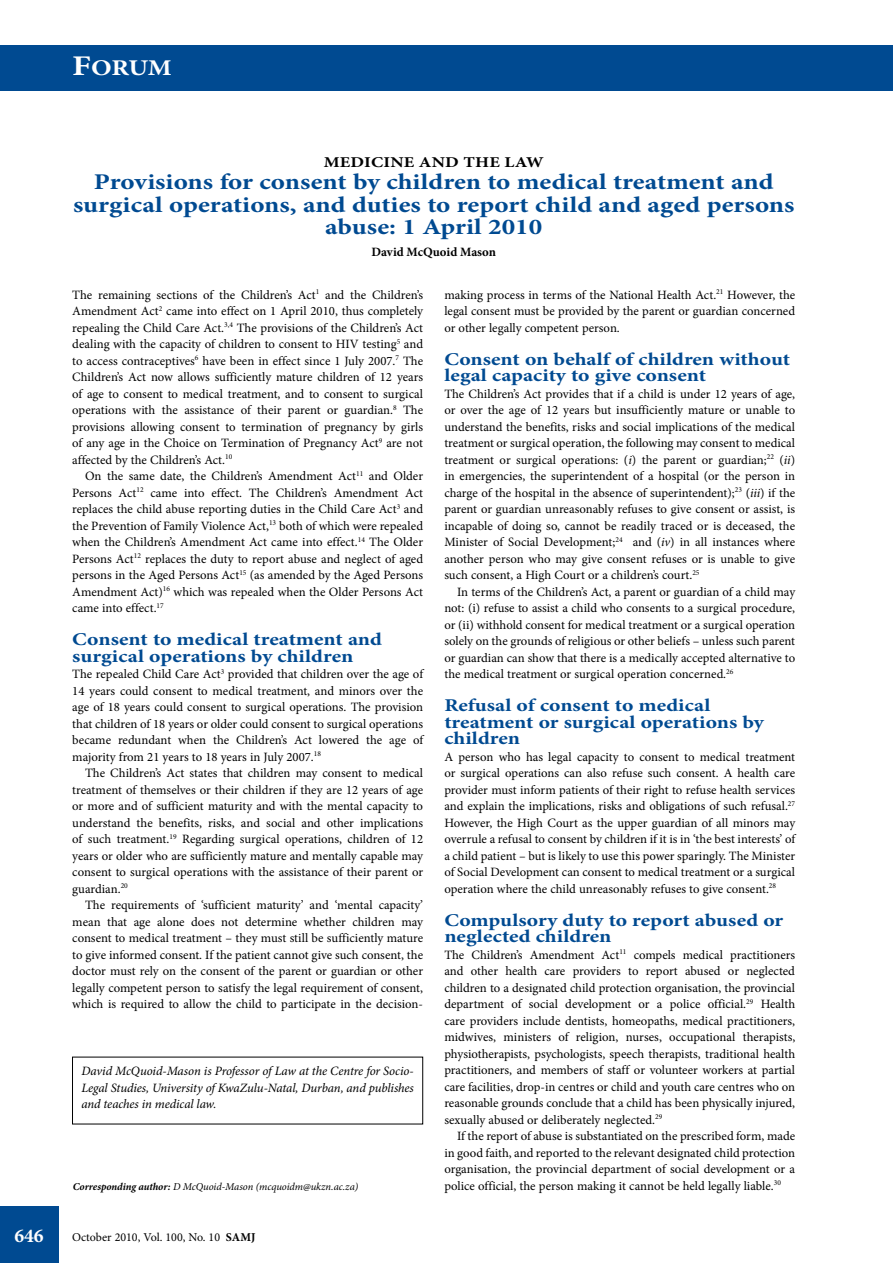
<style>
.page{position:relative;width:893px;height:1263px;background:#fff}
.page>*{position:absolute;margin:0;border:0;box-sizing:border-box;transform-origin:0 0}
.t1{font:700 22.5px/22.5px "Minion Pro";color:#004a91;text-align:center;scale:1.2 1}
.t2{font:700 22.5px "Minion Pro";color:#fff;scale:1.2 1}
.t3{font:700 19.5px "Minion Pro";color:#fff}
.t4{font:700 18px/16.5px "Minion Pro";color:#004a91;scale:1.2 1}
.t5{font:700 15px "Minion Pro";letter-spacing:.01em;color:#000;scale:1.2 1}
.t6{font:12.75px/16.5px "Minion Pro";color:#000;text-align:justify}
.t7{font:italic 12.75px/16.5px "Minion Pro";letter-spacing:-.01em;color:#000;text-align:justify}
.t8{font:700 12.75px "Minion Pro";letter-spacing:.005em;color:#000}
.t9{font:12px "Minion Pro";color:#000}
.t10{font:italic 10.5px "Minion Pro";letter-spacing:-.005em;color:#000}
.s1{font-size:28.5px}
.s2{font-weight:700}
.s3{font-style:italic}
</style>
<div class="page">
<div style="left:0;top:1206px;width:59px;height:57px;background:#004a91"></div>
<div style="left:0;top:45px;width:893px;height:45px;background:#004a91"></div>
<h1 class="t2" style="left:72px;top:52px;width:84px"><span class="s1">F</span>ORUM</h1>
<p class="t5" style="left:324px;top:151px;width:185px">MEDICINE AND THE LAW</p>
<h1 class="t1" style="left:73px;top:170px;width:603px">Provisions for consent by children to medical treatment and surgical operations, and duties to report child and aged persons abuse: 1 April 2010</h1>
<p class="t8" style="left:371px;top:243px;width:126px">David McQuoid Mason</p>
<p class="t6" style="left:72px;top:286px;width:352px">The remaining sections of the Children’s Act<sup>1</sup> and the Children’s Amendment Act<sup>2</sup> came into effect on 1 April 2010, thus completely repealing the Child Care Act.<sup>3,4</sup> The provisions of the Children’s Act dealing with the capacity of children to consent to HIV testing<sup>5</sup> and to access contraceptives<sup>6</sup> have been in effect since 1 July 2007.<sup>7</sup> The Children’s Act now allows sufficiently mature children of 12 years of age to consent to medical treatment, and to consent to surgical operations with the assistance of their parent or guardian.<sup>8</sup> The provisions allowing consent to termination of pregnancy by girls of any age in the Choice on Termination of Pregnancy Act<sup>9</sup> are not affected by the Children’s Act.<sup>10</sup></p>
<p class="t6" style="left:72px;top:468px;width:352px;text-indent:13px">On the same date, the Children’s Amendment Act<sup>11</sup> and Older Persons Act<sup>12</sup> came into effect. The Children’s Amendment Act replaces the child abuse reporting duties in the Child Care Act<sup>3</sup> and the Prevention of Family Violence Act,<sup>13</sup> both of which were repealed when the Children’s Amendment Act came into effect.<sup>14</sup> The Older Persons Act<sup>12</sup> replaces the duty to report abuse and neglect of aged persons in the Aged Persons Act<sup>15</sup> (as amended by the Aged Persons Amendment Act)<sup>16</sup> which was repealed when the Older Persons Act came into effect.<sup>17</sup></p>
<h3 class="t4" style="left:72px;top:631px;width:260px">Consent to medical treatment and surgical operations by children</h3>
<p class="t6" style="left:72px;top:666px;width:352px">The repealed Child Care Act<sup>3</sup> provided that children over the age of 14 years could consent to medical treatment, and minors over the age of 18 years could consent to surgical operations. The provision that children of 18 years or older could consent to surgical operations became redundant when the Children’s Act lowered the age of majority from 21 years to 18 years in July 2007.<sup>18</sup></p>
<p class="t6" style="left:72px;top:765px;width:352px;text-indent:13px">The Children’s Act states that children may consent to medical treatment of themselves or their children if they are 12 years of age or more and of sufficient maturity and with the mental capacity to understand the benefits, risks, and social and other implications of such treatment.<sup>19</sup> Regarding surgical operations, children of 12 years or older who are sufficiently mature and mentally capable may consent to surgical operations with the assistance of their parent or guardian.<sup>20</sup></p>
<p class="t6" style="left:72px;top:897px;width:352px;text-indent:13px">The requirements of ‘sufficient maturity’ and ‘mental capacity’ mean that age alone does not determine whether children may consent to medical treatment – they must still be sufficiently mature to give informed consent. If the patient cannot give such consent, the doctor must rely on the consent of the parent or guardian or other legally competent person to satisfy the legal requirement of consent, which is required to allow the child to participate in the decision-</p>
<p class="t7" style="left:81px;top:1063px;width:334px">David McQuoid-Mason is Professor of Law at the Centre for Socio-Legal Studies, University of KwaZulu-Natal, Durban, and publishes and teaches in medical law.</p>
<p class="t10" style="left:73px;top:1179px;width:287px"><span class="s2">Corresponding author:</span> D McQuoid-Mason (mcquoidm@ukzn.ac.za)</p>
<h2 class="t3" style="left:14px;top:1222px;width:31px">646</h2>
<p class="t9" style="left:72px;top:1229px;width:185px">October 2010, Vol. 100, No. 10 <span class="s2">SAMJ</span></p>
<p class="t6" style="left:444px;top:286px;width:352px">making process in terms of the National Health Act.<sup>21</sup> However, the legal consent must be provided by the parent or guardian concerned or other legally competent person.</p>
<h3 class="t4" style="left:444px;top:350px;width:290px">Consent on behalf of children without legal capacity to give consent</h3>
<p class="t6" style="left:444px;top:385px;width:352px">The Children’s Act provides that if a child is under 12 years of age, or over the age of 12 years but insufficiently mature or unable to understand the benefits, risks and social implications of the medical treatment or surgical operation, the following may consent to medical treatment or surgical operations: (<span class="s3">i</span>) the parent or guardian;<sup>22</sup> (<span class="s3">ii</span>) in emergencies, the superintendent of a hospital (or the person in charge of the hospital in the absence of superintendent);<sup>23</sup> (<span class="s3">iii</span>) if the parent or guardian unreasonably refuses to give consent or assist, is incapable of doing so, cannot be readily traced or is deceased, the Minister of Social Development;<sup>24</sup> and (<span class="s3">iv</span>) in all instances where another person who may give consent refuses or is unable to give such consent, a High Court or a children’s court.<sup>25</sup></p>
<p class="t6" style="left:444px;top:583px;width:352px;text-indent:13px">In terms of the Children’s Act, a parent or guardian of a child may not: (i) refuse to assist a child who consents to a surgical procedure, or (ii) withhold consent for medical treatment or a surgical operation solely on the grounds of religious or other beliefs – unless such parent or guardian can show that there is a medically accepted alternative to the medical treatment or surgical operation concerned.<sup>26</sup></p>
<h3 class="t4" style="left:444px;top:697px;width:268px">Refusal of consent to medical treatment or surgical operations by children</h3>
<p class="t6" style="left:444px;top:748px;width:352px">A person who has legal capacity to consent to medical treatment or surgical operations can also refuse such consent. A health care provider must inform patients of their right to refuse health services and explain the implications, risks and obligations of such refusal.<sup>27<br></sup>However, the High Court as the upper guardian of all minors may overrule a refusal to consent by children if it is in ‘the best interests’ of a child patient – but is likely to use this power sparingly. The Minister of Social Development can consent to medical treatment or a surgical operation where the child unreasonably refuses to give consent.<sup>28</sup></p>
<h3 class="t4" style="left:444px;top:911px;width:284px">Compulsory duty to report abused or neglected children</h3>
<p class="t6" style="left:444px;top:946px;width:352px">The Children’s Amendment Act<sup>11</sup> compels medical practitioners and other health care providers to report abused or neglected children to a designated child protection organisation, the provincial department of social development or a police official.<sup>29</sup> Health care providers include dentists, homeopaths, medical practitioners, midwives, ministers of religion, nurses, occupational therapists, physiotherapists, psychologists, speech therapists, traditional health practitioners, and members of staff or volunteer workers at partial care facilities, drop-in centres or child and youth care centres who on reasonable grounds conclude that a child has been physically injured, sexually abused or deliberately neglected.<sup>29</sup></p>
<p class="t6" style="left:444px;top:1128px;width:352px;text-indent:13px">If the report of abuse is substantiated on the prescribed form, made in good faith, and reported to the relevant designated child protection organisation, the provincial department of social development or a police official, the person making it cannot be held legally liable.<sup>30</sup></p>
</div>
